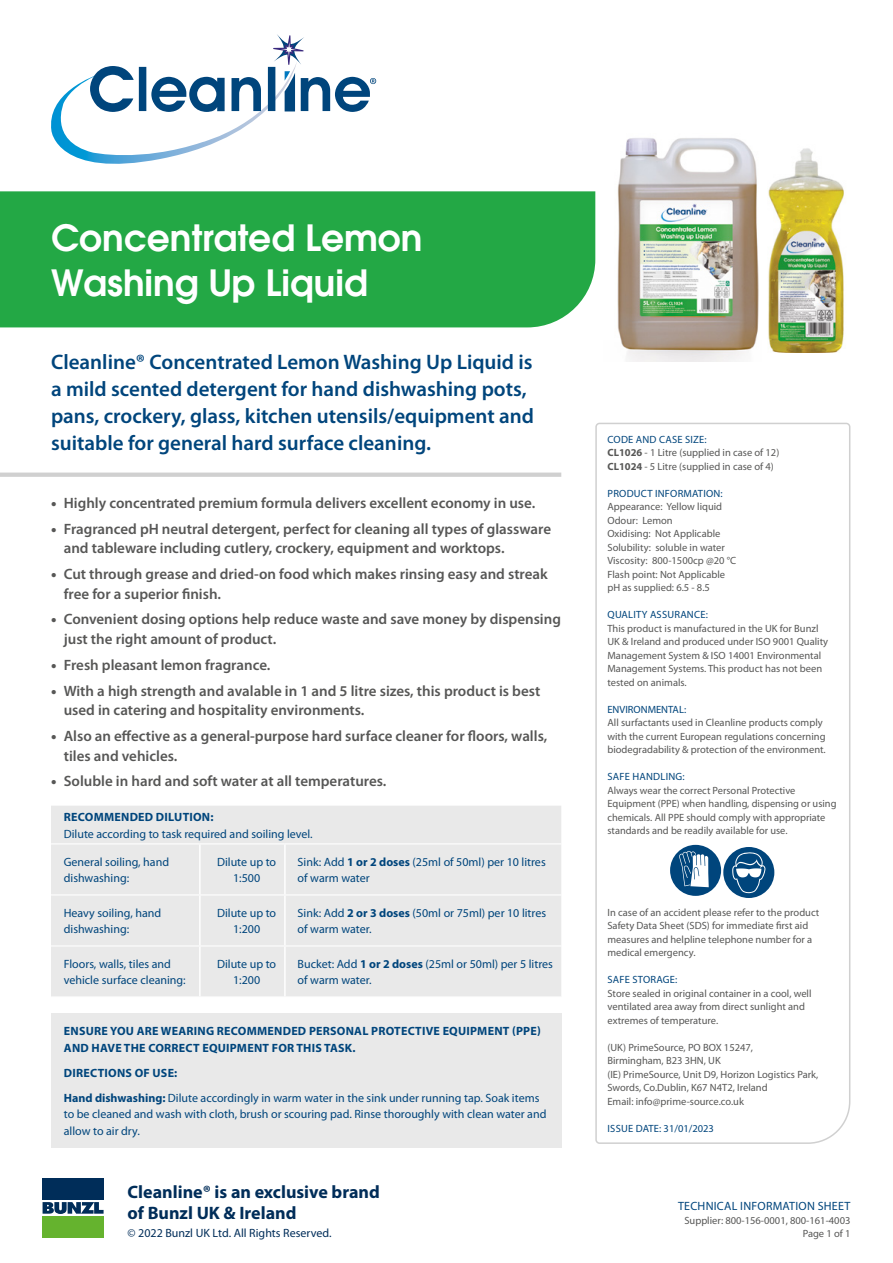
<style>
.page{position:relative;width:893px;height:1263px;background:#fff}
.page>*{position:absolute;margin:0;border:0;box-sizing:border-box;transform-origin:0 0}
.t1{font:600 36px/45px "Avant Garde";color:#fff}
.t2{font:600 21px/27px "Myriad Pro";color:#00457c}
.t3{font:700 18px/21px "Myriad Pro";color:#002d59}
.t4{font:600 15px/19.5px "Myriad Pro";color:#575756}
.t5{font:12px/16.5px "Myriad Pro";color:#00457c}
.t6{font:700 12px/16.5px "Myriad Pro";letter-spacing:.02em;color:#00457c}
.t7{font:12px "Myriad Pro";color:#002d59}
.t8{font:12px "Myriad Pro";letter-spacing:.02em;color:#00457c}
.t9{font:10.5px/13.5px "Myriad Pro";color:#575756}
.t10{font:10.5px "Myriad Pro";letter-spacing:.02em;color:#00457c}
.t11{font:10.5px "Myriad Pro";color:#00457c}
.s1{font-weight:900}
.s2{font-weight:700}
.s3{color:#00457c}
</style>
<div class="page">
<svg style="left:42px;top:1178px;width:62px;height:60px"></svg>
<div style="left:43px;top:1178px;width:61px;height:22px;background:#002d59"></div>
<div style="left:43px;top:1216px;width:61px;height:21px;background:#65b32e"></div>
<svg style="left:43px;top:1202px;width:61px;height:12px"></svg>
<svg style="left:51px;top:35px;width:325px;height:129px"></svg>
<div style="left:0;top:191px;width:595px;height:136px;background:#23a845"></div>
<hr style="left:0;top:473px;width:561px;height:4px;background:#d0d0d0">
<div style="left:51px;top:806px;width:510px;height:190px;background:#e9e9e9"></div>
<hr style="left:51px;top:843px;width:149px;height:1px;background:#fff">
<hr style="left:200px;top:843px;width:85px;height:1px;background:#fff">
<hr style="left:285px;top:843px;width:276px;height:1px;background:#fff">
<hr style="left:51px;top:894px;width:149px;height:1px;background:#fff">
<hr style="left:200px;top:894px;width:85px;height:1px;background:#fff">
<hr style="left:285px;top:894px;width:276px;height:1px;background:#fff">
<hr style="left:51px;top:945px;width:149px;height:1px;background:#fff">
<hr style="left:200px;top:945px;width:85px;height:1px;background:#fff">
<hr style="left:285px;top:945px;width:276px;height:1px;background:#fff">
<hr style="left:199px;top:844px;width:2px;height:50px;background:#fff">
<hr style="left:284px;top:844px;width:2px;height:50px;background:#fff">
<hr style="left:199px;top:895px;width:2px;height:50px;background:#fff">
<hr style="left:284px;top:895px;width:2px;height:50px;background:#fff">
<hr style="left:199px;top:946px;width:2px;height:50px;background:#fff">
<hr style="left:284px;top:946px;width:2px;height:50px;background:#fff">
<div style="left:51px;top:1013px;width:510px;height:134px;background:#e9e9e9"></div>
<svg style="left:595px;top:422px;width:256px;height:722px"></svg>
<img style="left:768px;top:148px;width:76px;height:205px">
<img style="left:617px;top:138px;width:142px;height:223px">
<h1 class="t1" style="left:51px;top:215px;width:373px">Concentrated Lemon<br>Washing Up Liquid</h1>
<h2 class="t2" style="left:51px;top:348px;width:485px">Cleanline® Concentrated Lemon Washing Up Liquid is a mild scented detergent for hand dishwashing pots, pans, crockery, glass, kitchen utensils/equipment and suitable for general hard surface cleaning.</h2>
<h3 class="t4" style="left:51px;top:493px;width:486px"><span class="s1">•</span> Highly concentrated premium formula delivers excellent economy in use.</h3>
<h3 class="t4" style="left:64px;top:519px;width:489px;text-indent:-13px"><span class="s1">•</span> Fragranced pH neutral detergent, perfect for cleaning all types of glassware and tableware including cutlery, crockery, equipment and worktops.</h3>
<h3 class="t4" style="left:64px;top:564px;width:485px;text-indent:-13px"><span class="s1">•</span> Cut through grease and dried-on food which makes rinsing easy and streak free for a superior finish.</h3>
<h3 class="t4" style="left:64px;top:610px;width:499px;text-indent:-13px"><span class="s1">•</span> Convenient dosing options help reduce waste and save money by dispensing just the right amount of product.</h3>
<h3 class="t4" style="left:51px;top:655px;width:221px"><span class="s1">•</span> Fresh pleasant lemon fragrance.</h3>
<h3 class="t4" style="left:64px;top:681px;width:478px;text-indent:-13px"><span class="s1">•</span> With a high strength and avalable in 1 and 5 litre sizes, this product is best used in catering and hospitality environments.</h3>
<h3 class="t4" style="left:64px;top:726px;width:485px;text-indent:-13px"><span class="s1">•</span> Also an effective as a general-purpose hard surface cleaner for floors, walls, tiles and vehicles.</h3>
<h3 class="t4" style="left:51px;top:772px;width:337px"><span class="s1">•</span> Soluble in hard and soft water at all temperatures.</h3>
<p class="t6" style="left:64px;top:809px;width:151px">RECOMMENDED DILUTION:</p>
<p class="t5" style="left:64px;top:825px;width:250px">Dilute according to task required and soiling level.</p>
<p class="t5" style="left:64px;top:854px;width:107px">General soiling, hand dishwashing:</p>
<p class="t5" style="left:217px;top:854px;width:61px;text-align:center">Dilute up to<br>1:500</p>
<p class="t5" style="left:298px;top:854px;width:250px">Sink: Add <span class="s2">1 or 2 doses</span> (25ml of 50ml) per 10 litres of warm water</p>
<p class="t5" style="left:64px;top:905px;width:99px">Heavy soiling, hand dishwashing:</p>
<p class="t5" style="left:217px;top:905px;width:61px;text-align:center">Dilute up to<br>1:200</p>
<p class="t5" style="left:298px;top:905px;width:250px">Sink: Add <span class="s2">2 or 3 doses</span> (50ml or 75ml) per 10 litres of warm water.</p>
<p class="t5" style="left:64px;top:956px;width:124px">Floors, walls, tiles and vehicle surface cleaning:</p>
<p class="t5" style="left:217px;top:956px;width:61px;text-align:center">Dilute up to<br>1:200</p>
<p class="t5" style="left:298px;top:956px;width:257px">Bucket: Add <span class="s2">1 or 2 doses</span> (25ml or 50ml) per 5 litres of warm water.</p>
<p class="t6" style="left:64px;top:1023px;width:479px">ENSURE YOU ARE WEARING RECOMMENDED PERSONAL PROTECTIVE EQUIPMENT (PPE)<br>AND HAVE THE CORRECT EQUIPMENT FOR THIS TASK.</p>
<p class="t5" style="left:64px;top:1060px;width:477px;line-height:25px"><span class="s2">DIRECTIONS OF USE:<br>Hand dishwashing:</span> Dilute accordingly in warm water in the sink under running tap. Soak items</p>
<p class="t5" style="left:64px;top:1106px;width:484px">to be cleaned and wash with cloth, brush or scouring pad. Rinse thoroughly with clean water and allow to air dry.</p>
<h3 class="t3" style="left:128px;top:1182px;width:254px">Cleanline® is an exclusive brand of Bunzl UK &amp; Ireland</h3>
<p class="t7" style="left:128px;top:1227px;width:205px">© 2022 Bunzl UK Ltd. All Rights Reserved.</p>
<p class="t9" style="left:607px;top:433px;width:173px"><span class="s3">CODE AND CASE SIZE:<br></span><span class="s2">CL1026</span> - 1 Litre (supplied in case of 12)<br><span class="s2">CL1024</span> - 5 Litre (supplied in case of 4)</p>
<p class="t10" style="left:608px;top:487px;width:117px">PRODUCT INFORMATION:</p>
<p class="t9" style="left:607px;top:500px;width:130px">Appearance: Yellow liquid<br>Odour: Lemon<br>Oxidising: Not Applicable<br>Solubility: soluble in water<br>Viscosity: 800-1500cp @20 °C<br>Flash point: Not Applicable pH as supplied: 6.5 - 8.5</p>
<p class="t10" style="left:608px;top:609px;width:102px">QUALITY ASSURANCE:</p>
<p class="t9" style="left:607px;top:622px;width:222px">This product is manufactured in the UK for Bunzl UK &amp; Ireland and produced under ISO 9001 Quality Management System &amp; ISO 14001 Environmental Management Systems. This product has not been tested on animals.</p>
<p class="t11" style="left:607px;top:703px;width:80px">ENVIRONMENTAL:</p>
<p class="t9" style="left:607px;top:716px;width:220px">All surfactants used in Cleanline products comply with the current European regulations concerning biodegradability &amp; protection of the environment.</p>
<p class="t10" style="left:608px;top:771px;width:79px">SAFE HANDLING:</p>
<p class="t9" style="left:607px;top:784px;width:231px">Always wear the correct Personal Protective Equipment (PPE) when handling, dispensing or using chemicals. All PPE should comply with appropriate standards and be readily available for use.</p>
<p class="t9" style="left:607px;top:906px;width:213px">In case of an accident please refer to the product Safety Data Sheet (SDS) for immediate first aid measures and helpline telephone number for a medical emergency.</p>
<p class="t10" style="left:608px;top:974px;width:71px">SAFE STORAGE:</p>
<p class="t9" style="left:607px;top:987px;width:206px">Store sealed in original container in a cool, well ventilated area away from direct sunlight and extremes of temperature.</p>
<p class="t9" style="left:607px;top:1041px;width:212px">(UK) PrimeSource, PO BOX 15247,<br>Birmingham, B23 3HN, UK<br>(IE) PrimeSource, Unit D9, Horizon Logistics Park, Swords, Co.Dublin, K67 N4T2, Ireland<br>Email: info@prime-source.co.uk</p>
<p class="t10" style="left:608px;top:1122px;width:108px">ISSUE DATE: 31/01/2023</p>
<p class="t8" style="left:678px;top:1200px;width:174px">TECHNICAL INFORMATION SHEET</p>
<p class="t9" style="left:684px;top:1214px;width:168px;text-align:right">Supplier: 800-156-0001, 800-161-4003<br>Page 1 of 1</p>
</div>
